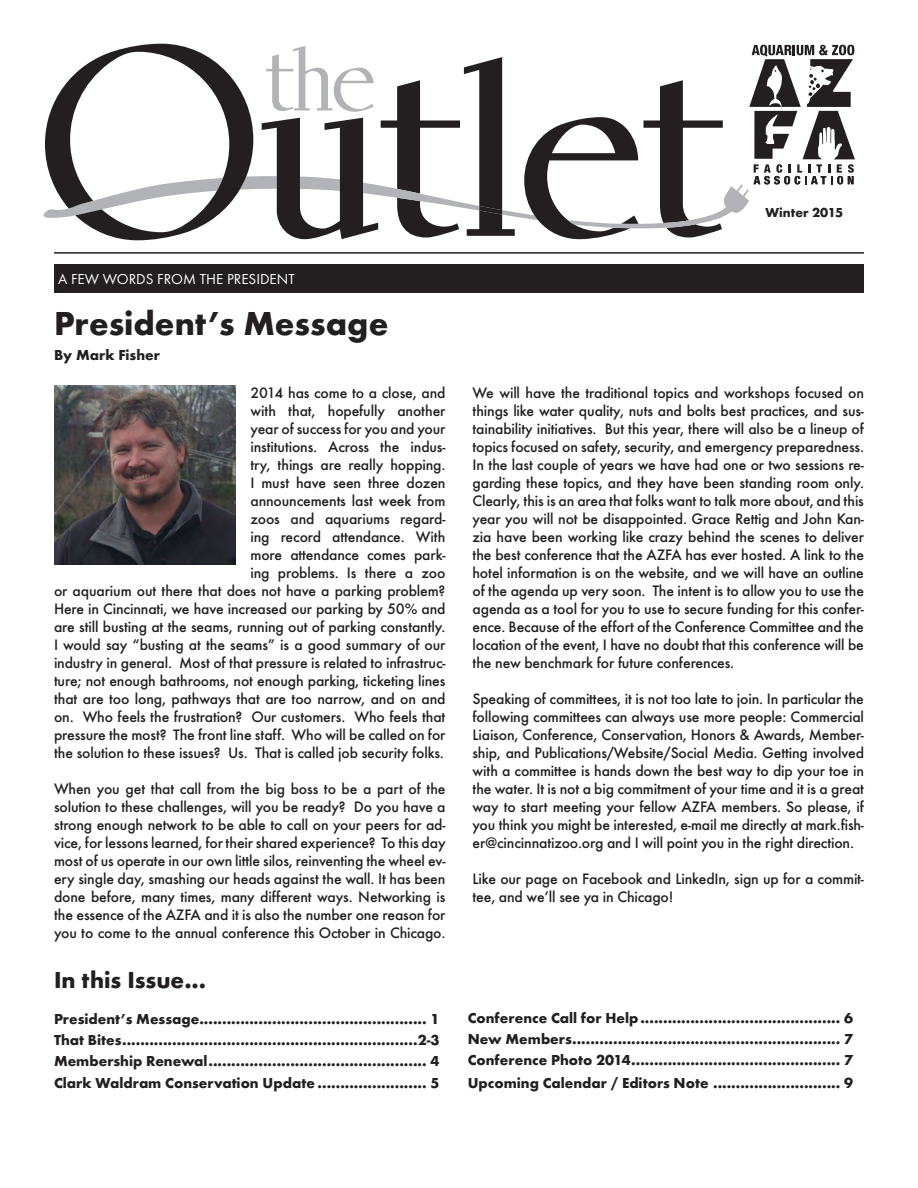
<style>
.page{position:relative;width:918px;height:1188px;background:#fff}
.page>*{position:absolute;margin:0;border:0;box-sizing:border-box;transform-origin:0 0}
.t1{font:700 34.5px "Futura T";color:#231f20}
.t2{font:700 24px "Futura T";color:#231f20}
.t3{font:500 15.75px/18px "Futura T";letter-spacing:-.01em;color:#231f20;text-align:justify}
.t4{font:700 15px/21px "Futura T";color:#231f20;text-align:justify}
.t5{font:15px "Futura T";color:#fff}
.t6{font:700 13.5px "Futura T";color:#231f20}
</style>
<div class="page">
<svg style="left:43px;top:44px;width:812px;height:196px"></svg>
<hr style="left:54px;top:252px;width:810px;height:2px;background:#231f20">
<div style="left:54px;top:264px;width:810px;height:29px;background:#231f20"></div>
<img style="left:54px;top:386px;width:181px;height:178px">
<p class="t5" style="left:58px;top:270px;width:238px">A FEW WORDS FROM THE PRESIDENT</p>
<h1 class="t1" style="left:54px;top:303px;width:336px">President’s Message</h1>
<p class="t4" style="left:54px;top:345px;width:107px">By Mark Fisher</p>
<p class="t3" style="left:54px;top:383px;width:393px;text-align:right">2014 has come to a close, and<br>with that, hopefully another<br>year of success for you and your<br>institutions. Across the indus-<br>try, things are really hopping.<br>I must have seen three dozen<br>announcements last week from<br>zoos and aquariums regard-<br>ing record attendance. With<br>more attendance comes park-<br>ing problems. Is there a zoo<br>or aquarium out there that does not have a parking problem?<br>Here in Cincinnati, we have increased our parking by 50% and are still busting at the seams, running out of parking constantly.<br>I would say “busting at the seams” is a good summary of our industry in general. Most of that pressure is related to infrastruc&shy;ture; not enough bathrooms, not enough parking, ticketing lines that are too long, pathways that are too narrow, and on and on. Who feels the frustration? Our customers. Who feels that pressure the most? The front line staff. Who will be called on for the solution to these issues? Us. That is called job security folks.</p>
<p class="t3" style="left:54px;top:779px;width:393px">When you get that call from the big boss to be a part of the solution to these challenges, will you be ready? Do you have a strong enough network to be able to call on your peers for ad&shy;vice, for lessons learned, for their shared experience? To this day most of us operate in our own little silos, reinventing the wheel ev&shy;ery single day, smashing our heads against the wall. It has been done before, many times, many different ways. Networking is the essence of the AZFA and it is also the number one reason for you to come to the annual conference this October in Chicago.</p>
<h2 class="t2" style="left:54px;top:966px;width:154px">In this Issue...</h2>
<p class="t4" style="left:54px;top:1008px;width:387px">President’s Message.................................................. 1<br>That Bites.................................................................2-3<br>Membership Renewal................................................ 4</p>
<p class="t4" style="left:54px;top:1073px;width:387px">Clark Waldram Conservation Update ........................ 5</p>
<p class="t6" style="left:765px;top:204px;width:79px">Winter 2015</p>
<p class="t3" style="left:472px;top:384px;width:393px">We will have the traditional topics and workshops focused on things like water quality, nuts and bolts best practices, and sus&shy;tainability initiatives. But this year, there will also be a lineup of topics focused on safety, security, and emergency preparedness.<br>In the last couple of years we have had one or two sessions re&shy;garding these topics, and they have been standing room only.<br>Clearly, this is an area that folks want to talk more about, and this year you will not be disappointed. Grace Rettig and John Kan&shy;zia have been working like crazy behind the scenes to deliver the best conference that the AZFA has ever hosted. A link to the hotel information is on the website, and we will have an outline of the agenda up very soon. The intent is to allow you to use the agenda as a tool for you to use to secure funding for this confer&shy;ence. Because of the effort of the Conference Committee and the location of the event, I have no doubt that this conference will be the new benchmark for future conferences.</p>
<p class="t3" style="left:472px;top:690px;width:393px">Speaking of committees, it is not too late to join. In particular the following committees can always use more people: Commercial Liaison, Conference, Conservation, Honors &amp; Awards, Member&shy;ship, and Publications/Website/Social Media. Getting involved with a committee is hands down the best way to dip your toe in the water. It is not a big commitment of your time and it is a great way to start meeting your fellow AZFA members. So please, if you think you might be interested, e-mail me directly at mark.fish&shy;er@cincinnatizoo.org and I will point you in the right direction.</p>
<p class="t3" style="left:472px;top:870px;width:393px">Like our page on Facebook and LinkedIn, sign up for a commit&shy;tee, and we’ll see ya in Chicago!</p>
<p class="t4" style="left:468px;top:1008px;width:387px">Conference Call for Help............................................ 6<br>New Members........................................................... 7<br>Conference Photo 2014.............................................. 7</p>
<p class="t4" style="left:468px;top:1072px;width:387px">Upcoming Calendar / Editors Note ............................ 9</p>
</div>
